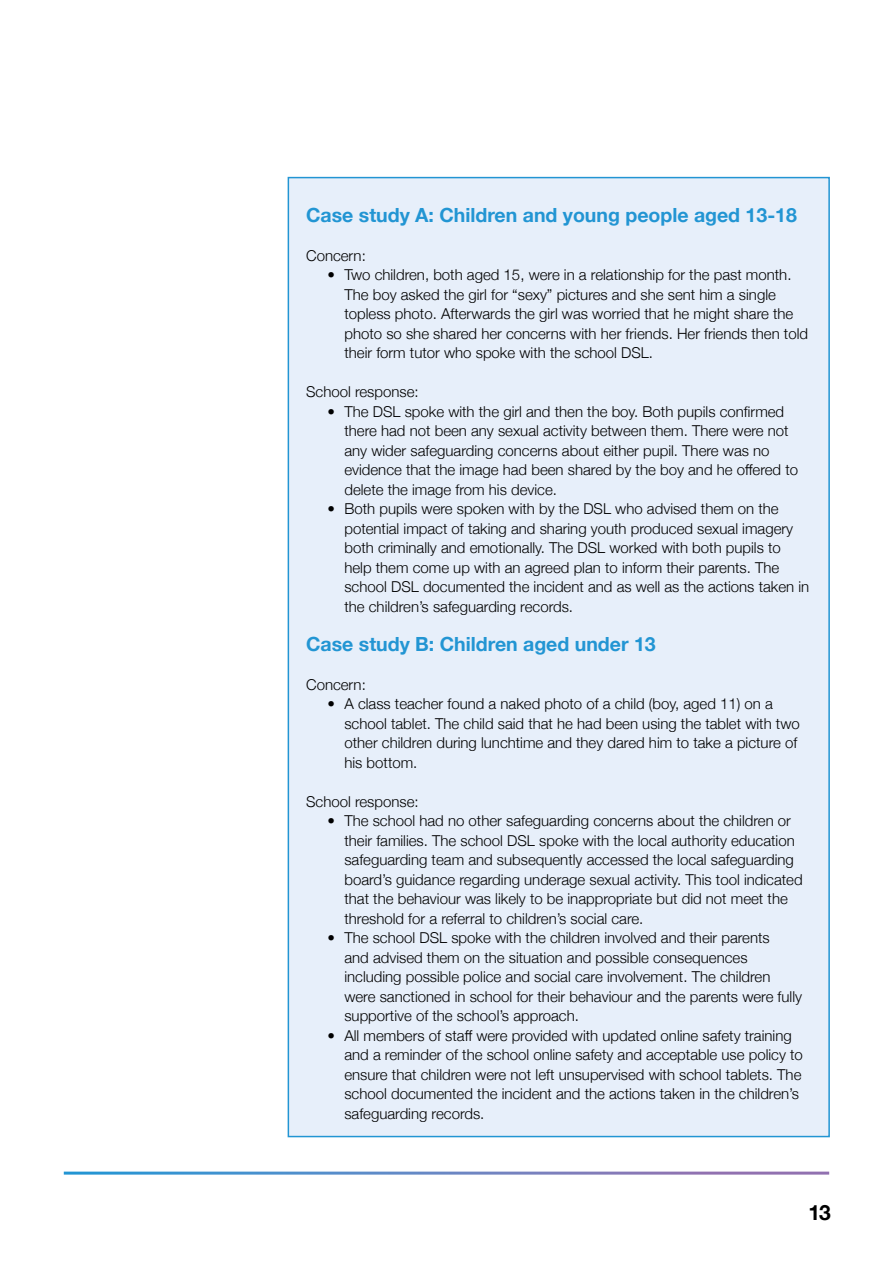
<style>
.page{position:relative;width:893px;height:1263px;background:#fff}
.page>*{position:absolute;margin:0;border:0;box-sizing:border-box;transform-origin:0 0}
.t1{font:700 21px "Helvetica Neue";color:#000}
.header_copy_2{font:700 19.5px "Helvetica Neue";color:#2295d3}
.Body{font:300 15px/19.5px "Helvetica Neue";color:#000}
</style>
<div class="page">
<div style="left:288px;top:178px;width:541px;height:958px;background:#e7effa"></div>
<p class="header_copy_2" style="left:306px;top:199px;width:492px">Case study A: Children and young people aged 13-18</p>
<p class="Body" style="left:306px;top:244px;width:61px">Concern:</p>
<p class="Body" style="left:344px;top:264px;width:465px;text-indent:-17px">• Two children, both aged 15, were in a relationship for the past month.<br>The boy asked the girl for “sexy” pictures and she sent him a single topless photo. Afterwards the girl was worried that he might share the photo so she shared her concerns with her friends. Her friends then told their form tutor who spoke with the school DSL.</p>
<p class="Body" style="left:306px;top:381px;width:114px">School response:</p>
<p class="Body" style="left:344px;top:400px;width:455px;text-indent:-17px">• The DSL spoke with the girl and then the boy. Both pupils confirmed there had not been any sexual activity between them. There were not any wider safeguarding concerns about either pupil. There was no evidence that the image had been shared by the boy and he offered to delete the image from his device.</p>
<p class="Body" style="left:344px;top:498px;width:466px;text-indent:-17px">• Both pupils were spoken with by the DSL who advised them on the potential impact of taking and sharing youth produced sexual imagery both criminally and emotionally. The DSL worked with both pupils to help them come up with an agreed plan to inform their parents. The school DSL documented the incident and as well as the actions taken in the children’s safeguarding records.</p>
<p class="header_copy_2" style="left:306px;top:628px;width:351px">Case study B: Children aged under 13</p>
<p class="Body" style="left:306px;top:673px;width:61px">Concern:</p>
<p class="Body" style="left:344px;top:693px;width:457px;text-indent:-17px">• A class teacher found a naked photo of a child (boy, aged 11) on a school tablet. The child said that he had been using the tablet with two other children during lunchtime and they dared him to take a picture of his bottom.</p>
<p class="Body" style="left:306px;top:790px;width:114px">School response:</p>
<p class="Body" style="left:344px;top:810px;width:460px;text-indent:-17px">• The school had no other safeguarding concerns about the children or their families. The school DSL spoke with the local authority education safeguarding team and subsequently accessed the local safeguarding board’s guidance regarding underage sexual activity. This tool indicated that the behaviour was likely to be inappropriate but did not meet the threshold for a referral to children’s social care.</p>
<p class="Body" style="left:344px;top:927px;width:459px;text-indent:-17px">• The school DSL spoke with the children involved and their parents<br>and advised them on the situation and possible consequences including possible police and social care involvement. The children were sanctioned in school for their behaviour and the parents were fully supportive of the school’s approach.</p>
<p class="Body" style="left:344px;top:1024px;width:460px;text-indent:-17px">• All members of staff were provided with updated online safety training and a reminder of the school online safety and acceptable use policy to ensure that children were not left unsupervised with school tablets. The school documented the incident and the actions taken in the children’s safeguarding records.</p>
<h1 class="t1" style="left:808px;top:1196px;width:24px">13</h1>
</div>
